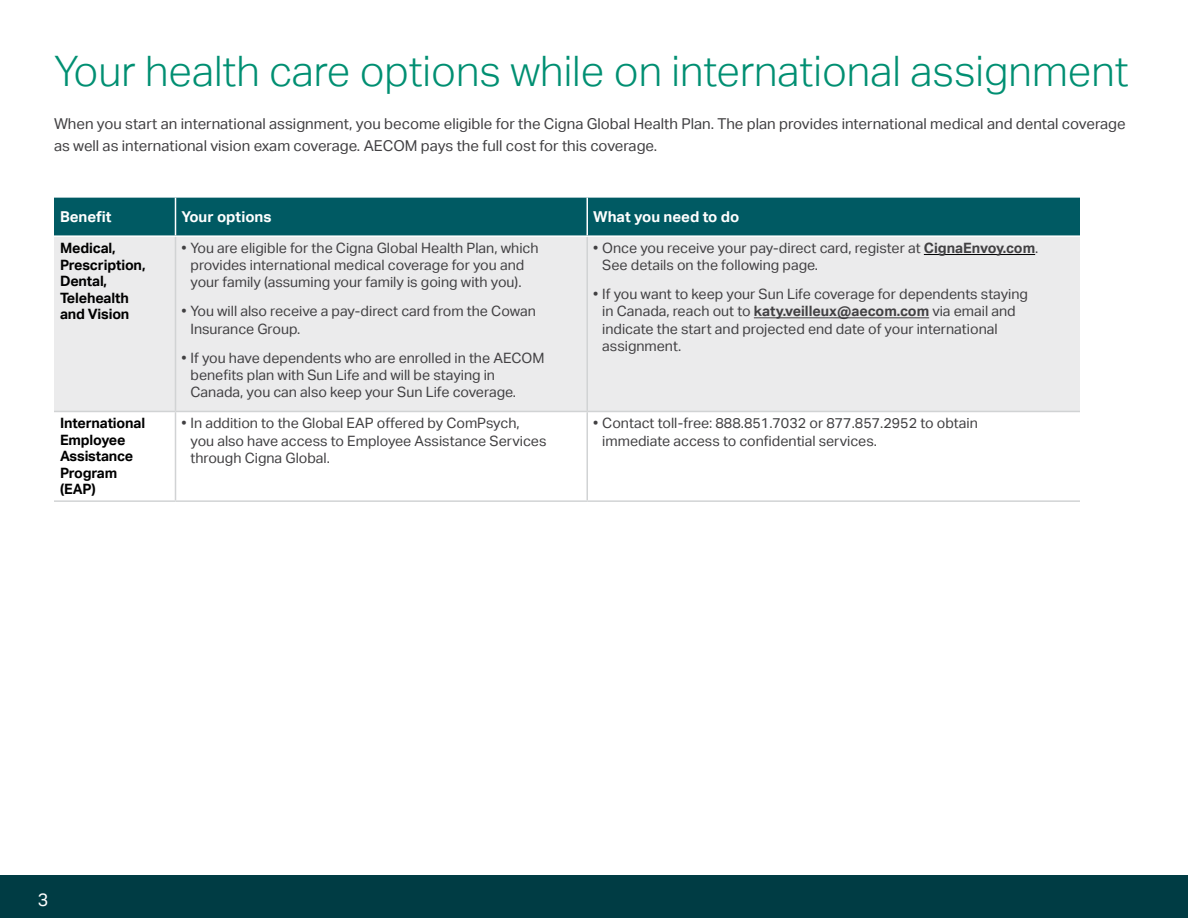
<style>
.page{position:relative;width:1188px;height:918px;background:#fff}
.page>*{position:absolute;margin:0;border:0;box-sizing:border-box;transform-origin:0 0}
.t1{font:300 42px "AECOM Sans";color:#008f72}
.t2{font:18px "AECOM Sans";color:#fff}
.t3{font:15px/22.5px "AECOM Sans";color:#414042}
.t4{font:700 15px "AECOM Sans";color:#fff}
.t5{font:14.25px/17.1px "AECOM Sans";color:#414042}
.t6{font:700 14.25px/16.5px "AECOM Sans";letter-spacing:-.01em;color:#000}
.s1{font-weight:700}
</style>
<div class="page">
<div style="left:54px;top:198px;width:1026px;height:37px;background:#005a63"></div>
<div style="left:54px;top:237px;width:1026px;height:174px;background:#ebebec"></div>
<hr style="left:175px;top:237px;width:1px;height:174px;background:#d1d3d4">
<hr style="left:586px;top:237px;width:2px;height:174px;background:#d1d3d4">
<hr style="left:54px;top:411px;width:122px;height:1px;background:#d1d3d4">
<hr style="left:176px;top:411px;width:411px;height:1px;background:#d1d3d4">
<hr style="left:175px;top:412px;width:1px;height:88px;background:#d1d3d4">
<hr style="left:587px;top:411px;width:493px;height:1px;background:#d1d3d4">
<hr style="left:586px;top:412px;width:2px;height:88px;background:#d1d3d4">
<hr style="left:54px;top:500px;width:122px;height:2px;background:#d1d3d4">
<hr style="left:176px;top:500px;width:411px;height:2px;background:#d1d3d4">
<hr style="left:587px;top:500px;width:493px;height:2px;background:#d1d3d4">
<hr style="left:175px;top:198px;width:1px;height:37px;background:#fff">
<hr style="left:586px;top:198px;width:2px;height:37px;background:#fff">
<hr style="left:924px;top:254px;width:111px;height:1px;background:#000">
<hr style="left:754px;top:317px;width:175px;height:1px;background:#414042">
<div style="left:0;top:876px;width:1188px;height:42px;background:#003c44"></div>
<h1 class="t1" style="left:54px;top:47px;width:1076px">Your health care options while on international assignment</h1>
<p class="t3" style="left:54px;top:112px;width:1073px">When you start an international assignment, you become eligible for the Cigna Global Health Plan. The plan provides international medical and dental coverage as well as international vision exam coverage. AECOM pays the full cost for this coverage.</p>
<p class="t4" style="left:60px;top:208px;width:53px">Benefit</p>
<p class="t4" style="left:182px;top:208px;width:92px">Your options</p>
<p class="t4" style="left:593px;top:208px;width:148px">What you need to do</p>
<p class="t6" style="left:60px;top:240px;width:87px">Medical,<br>Prescription,<br>Dental,<br>Telehealth and Vision</p>
<p class="t5" style="left:181px;top:240px;width:359px;text-align:center">• You are eligible for the Cigna Global Health Plan, which provides international medical coverage for you and your family (assuming your family is going with you).</p>
<p class="t5" style="left:602px;top:240px;width:438px;text-indent:-9px">• Once you receive your pay-direct card, register at <span class="s1">CignaEnvoy.com</span>.<br>See details on the following page.</p>
<p class="t5" style="left:602px;top:286px;width:427px;text-indent:-9px">• If you want to keep your Sun Life coverage for dependents staying in Canada, reach out to <span class="s1">katy.veilleux@aecom.com</span> via email and indicate the start and projected end date of your international assignment.</p>
<p class="t5" style="left:191px;top:303px;width:347px;text-indent:-9px">• You will also receive a pay-direct card from the Cowan<br>Insurance Group.</p>
<p class="t5" style="left:191px;top:349px;width:356px;text-indent:-9px">• If you have dependents who are enrolled in the AECOM benefits plan with Sun Life and will be staying in<br>Canada, you can also keep your Sun Life coverage.</p>
<p class="t6" style="left:60px;top:415px;width:87px">International<br>Employee<br>Assistance<br>Program (EAP)</p>
<p class="t5" style="left:191px;top:415px;width:357px;text-indent:-9px">• In addition to the Global EAP offered by ComPsych, you also have access to Employee Assistance Services through Cigna Global.</p>
<p class="t5" style="left:602px;top:415px;width:377px;text-indent:-9px">• Contact toll-free: 888.851.7032 or 877.857.2952 to obtain immediate access to confidential services.</p>
<p class="t2" style="left:38px;top:889px;width:12px">3</p>
</div>
